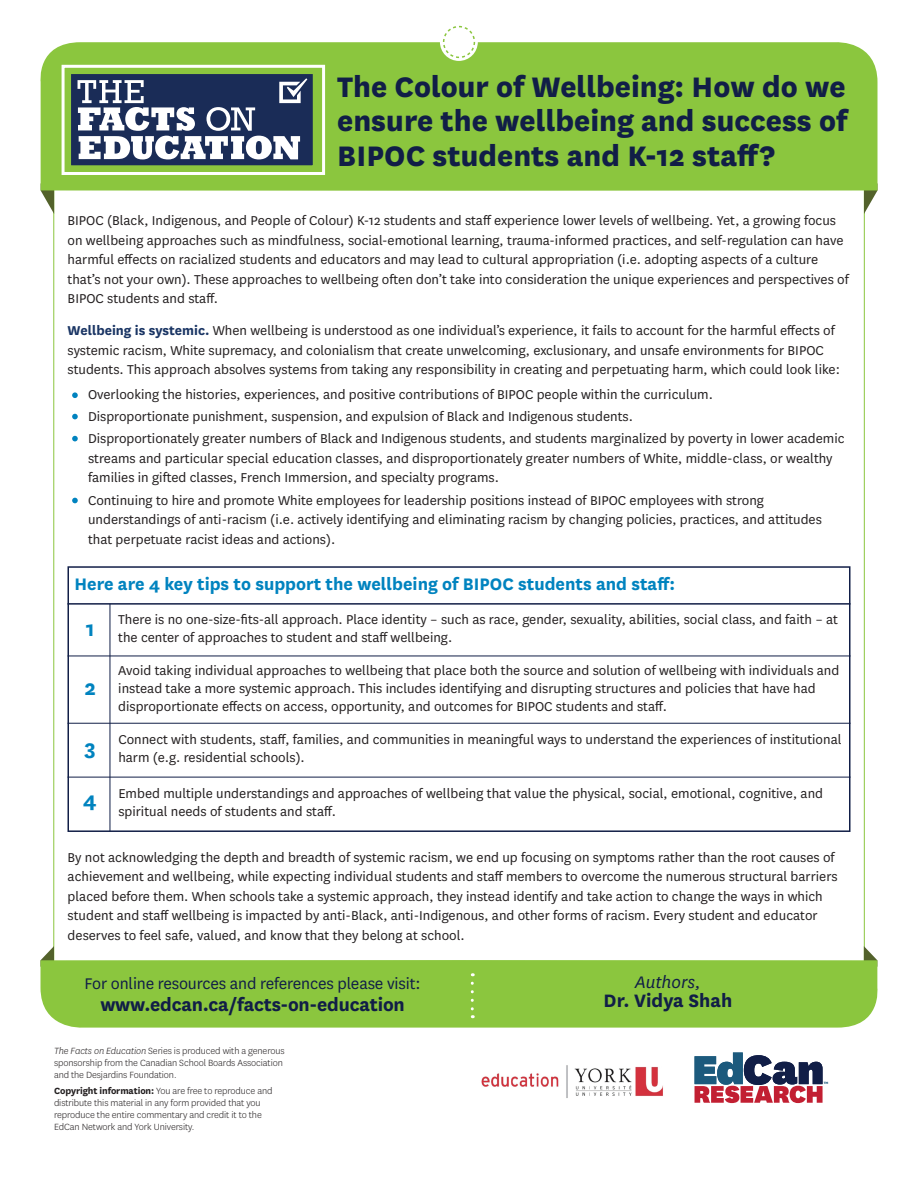
<style>
.page{position:relative;width:918px;height:1188px;background:#fff}
.page>*{position:absolute;margin:0;border:0;box-sizing:border-box;transform-origin:0 0}
.t1{font:800 33px/34.5px "National";color:#111e47;text-align:justify}
.t2{font:700 24px/52.7px "National";color:#0083bf}
.t3{font:700 21px "National";letter-spacing:-.01em;color:#111e47}
.t4{font:700 19.5px "National";color:#0083bf}
.t5{font:italic 19.5px "National";color:#111e47}
.t6{font:18px "National";letter-spacing:-.01em;color:#111e47}
.t7{font:15px/19.5px "National";color:#231f20}
.t8{font:300 10.5px/12px "National";letter-spacing:-.01em;color:#231f20}
.t9{font:800 3.75px "National";color:#1c5a7d}
.s1{font-weight:700;color:#1a3564}
.s2{font-style:italic}
.s3{font-weight:700}
</style>
<div class="page">
<img style="left:481px;top:1065px;width:182px;height:33px">
<hr style="left:53px;top:161px;width:1px;height:806px;background:#8bc63e">
<hr style="left:864px;top:184px;width:1px;height:806px;background:#8bc63e">
<svg style="left:41px;top:191px;width:13px;height:23px"></svg>
<svg style="left:864px;top:191px;width:13px;height:23px"></svg>
<div style="left:40px;top:42px;width:838px;height:149px;background:#8bc63e"></div>
<div style="left:440px;top:23px;width:38px;height:38px;background:#fff;border-radius:50%"></div>
<div style="left:443px;top:26px;width:32px;height:32px;border:2px dashed #8bc63e;border-radius:50%"></div>
<div style="left:69px;top:72px;width:246px;height:95px;background:#1a2c57"></div>
<div style="left:68px;top:70px;width:248px;height:99px;border:4px solid #8bc63e"></div>
<svg style="left:78px;top:78px;width:229px;height:81px"></svg>
<div style="left:62px;top:65px;width:263px;height:110px;border:3px solid #fff"></div>
<svg style="left:41px;top:946px;width:13px;height:14px"></svg>
<svg style="left:864px;top:946px;width:13px;height:14px"></svg>
<div style="left:40px;top:960px;width:838px;height:68px;background:#8bc63e"></div>
<svg style="left:471px;top:983px;width:3px;height:35px"></svg>
<svg style="left:695px;top:1053px;width:128px;height:50px"></svg>
<div style="left:68px;top:566px;width:782px;height:266px;border:2px solid #111e47"></div>
<hr style="left:68px;top:603px;width:782px;height:2px;background:#111e47">
<hr style="left:68px;top:656px;width:783px;height:1px;background:#111e47">
<hr style="left:68px;top:723px;width:783px;height:1px;background:#111e47">
<hr style="left:68px;top:777px;width:783px;height:1px;background:#111e47">
<hr style="left:110px;top:604px;width:1px;height:227px;background:#111e47">
<svg style="left:72px;top:392px;width:6px;height:6px"></svg>
<svg style="left:72px;top:414px;width:6px;height:5px"></svg>
<svg style="left:72px;top:436px;width:6px;height:5px"></svg>
<svg style="left:72px;top:498px;width:6px;height:5px"></svg>
<h1 class="t1" style="left:337px;top:67px;width:511px">The Colour of Wellbeing: How do we ensure the wellbeing and success of BIPOC students and K-12 staff?</h1>
<p class="t7" style="left:68px;top:210px;width:783px">BIPOC (Black, Indigenous, and People of Colour) K-12 students and staff experience lower levels of wellbeing. Yet, a growing focus on wellbeing approaches such as mindfulness, social-emotional learning, trauma-informed practices, and self-regulation can have harmful effects on racialized students and educators and may lead to cultural appropriation (i.e. adopting aspects of a culture that’s not your own). These approaches to wellbeing often don’t take into consideration the unique experiences and perspectives of BIPOC students and staff.</p>
<p class="t7" style="left:68px;top:320px;width:774px"><span class="s1">Wellbeing is systemic.</span> When wellbeing is understood as one individual’s experience, it fails to account for the harmful effects of systemic racism, White supremacy, and colonialism that create unwelcoming, exclusionary, and unsafe environments for BIPOC students. This approach absolves systems from taking any responsibility in creating and perpetuating harm, which could look like:</p>
<p class="t7" style="left:88px;top:383px;width:758px;line-height:22px">Overlooking the histories, experiences, and positive contributions of BIPOC people within the curriculum.<br>Disproportionate punishment, suspension, and expulsion of Black and Indigenous students.<br>Disproportionately greater numbers of Black and Indigenous students, and students marginalized by poverty in lower academic</p>
<p class="t7" style="left:88px;top:448px;width:746px">streams and particular special education classes, and disproportionately greater numbers of White, middle-class, or wealthy families in gifted classes, French Immersion, and specialty programs.</p>
<p class="t7" style="left:88px;top:490px;width:735px">Continuing to hire and promote White employees for leadership positions instead of BIPOC employees with strong understandings of anti-racism (i.e. actively identifying and eliminating racism by changing policies, practices, and attitudes that perpetuate racist ideas and actions).</p>
<h3 class="t4" style="left:75px;top:570px;width:602px">Here are 4 key tips to support the wellbeing of BIPOC students and staff:</h3>
<p class="t7" style="left:118px;top:610px;width:721px;line-height:18px">There is no one-size-fits-all approach. Place identity – such as race, gender, sexuality, abilities, social class, and faith – at the center of approaches to student and staff wellbeing.</p>
<p class="t7" style="left:118px;top:661px;width:723px;line-height:18px">Avoid taking individual approaches to wellbeing that place both the source and solution of wellbeing with individuals and instead take a more systemic approach. This includes identifying and disrupting structures and policies that have had disproportionate effects on access, opportunity, and outcomes for BIPOC students and staff.</p>
<p class="t7" style="left:118px;top:730px;width:725px;line-height:18px">Connect with students, staff, families, and communities in meaningful ways to understand the experiences of institutional harm (e.g. residential schools).</p>
<p class="t7" style="left:118px;top:784px;width:706px;line-height:18px">Embed multiple understandings and approaches of wellbeing that value the physical, social, emotional, cognitive, and spiritual needs of students and staff.</p>
<h2 class="t2" style="left:86px;top:601px;width:10px">1</h2>
<h2 class="t2" style="left:84px;top:660px;width:13px">2</h2>
<h2 class="t2" style="left:83px;top:719px;width:15px">3<br>4</h2>
<p class="t7" style="left:68px;top:847px;width:771px">By not acknowledging the depth and breadth of systemic racism, we end up focusing on symptoms rather than the root causes of achievement and wellbeing, while expecting individual students and staff members to overcome the numerous structural barriers placed before them. When schools take a systemic approach, they instead identify and take action to change the ways in which student and staff wellbeing is impacted by anti-Black, anti-Indigenous, and other forms of racism. Every student and educator deserves to feel safe, valued, and know that they belong at school.</p>
<p class="t6" style="left:85px;top:972px;width:338px">For online resources and references please visit:</p>
<h3 class="t3" style="left:100px;top:990px;width:306px">www.edcan.ca/facts-on-education</h3>
<p class="t8" style="left:54px;top:1045px;width:232px"><span class="s2">The Facts on Education</span> Series is produced with a generous sponsorship from the Canadian School Boards Association and the Desjardins Foundation.</p>
<p class="t8" style="left:54px;top:1084px;width:220px"><span class="s3">Copyright information:</span> You are free to reproduce and distribute this material in any form provided that you reproduce the entire commentary and credit it to the EdCan Network and York University.</p>
<h3 class="t5" style="left:635px;top:970px;width:67px">Authors,</h3>
<h3 class="t3" style="left:604px;top:986px;width:130px">Dr. Vidya Shah</h3>
<p class="t9" style="left:824px;top:1080px;width:6px">TM</p>
</div>
